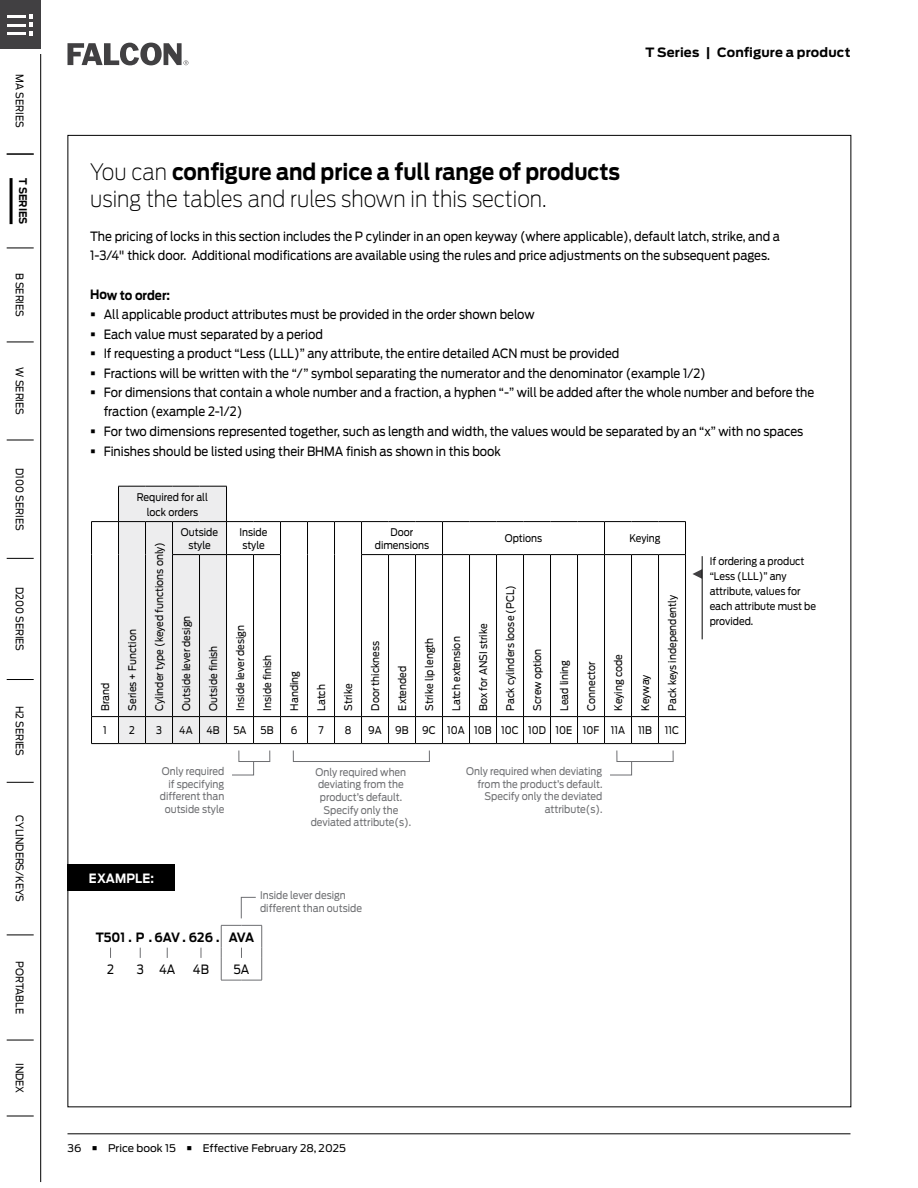
<style>
.page{position:relative;width:918px;height:1188px;background:#fff}
.page>*{position:absolute;margin:0;border:0;box-sizing:border-box;transform-origin:0 0}
.t1{font:200 22.5px/27px "Antenna";color:#000;scale:.9 1}
.t2{font:12.75px/19.5px "Antenna";color:#000;scale:.9 1}
.t3{font:700 12.75px "Antenna";color:#000;scale:.9 1}
.t4{font:700 12.75px "Antenna";color:#000}
.t5{font:700 12.75px "Antenna";letter-spacing:.015em;color:#fff;scale:.9 1}
.t6{font:10.5px/15px "Antenna";color:#000;text-align:center;scale:.9 1}
.t7{font:10.5px/12.6px "Antenna";color:#6d6e71;text-align:right;scale:.9 1}
.t8{font:10.5px "Antenna";color:#000}
.t9{font:700 10.5px "Antenna";color:#000;scale:.9 1}
.s1{font-weight:700}
</style>
<div class="page">
<hr style="left:68px;top:1134px;width:782px;height:1px;background:#000">
<svg style="left:68px;top:43px;width:120px;height:22px"></svg>
<svg style="left:221px;top:925px;width:41px;height:56px"></svg>
<svg style="left:241px;top:897px;width:15px;height:22px"></svg>
<svg style="left:692px;top:569px;width:10px;height:10px"></svg>
<hr style="left:702px;top:556px;width:1px;height:83px;background:#000">
<div style="left:293px;top:750px;width:137px;height:12px;border:1px solid #6d6e71"></div>
<svg style="left:91px;top:486px;width:595px;height:258px"></svg>
<svg style="left:610px;top:761px;width:22px;height:14px"></svg>
<div style="left:617px;top:750px;width:56px;height:12px;border:1px solid #6d6e71"></div>
<svg style="left:232px;top:761px;width:22px;height:14px"></svg>
<div style="left:239px;top:750px;width:31px;height:12px;border:1px solid #6d6e71"></div>
<div style="left:68px;top:864px;width:108px;height:27px;background:#000"></div>
<div style="left:0;top:0;width:40px;height:48px;background:#414042"></div>
<svg style="left:7px;top:14px;width:26px;height:21px"></svg>
<hr style="left:40px;top:54px;width:1px;height:1128px;background:#000">
<hr style="left:10px;top:178px;width:3px;height:46px;background:#000">
<svg style="left:7px;top:248px;width:27px;height:1px"></svg>
<svg style="left:7px;top:342px;width:27px;height:1px"></svg>
<svg style="left:7px;top:558px;width:27px;height:1px"></svg>
<svg style="left:7px;top:440px;width:27px;height:1px"></svg>
<svg style="left:7px;top:679px;width:27px;height:1px"></svg>
<svg style="left:7px;top:782px;width:27px;height:1px"></svg>
<svg style="left:7px;top:935px;width:27px;height:1px"></svg>
<svg style="left:7px;top:1040px;width:27px;height:1px"></svg>
<svg style="left:7px;top:1116px;width:27px;height:1px"></svg>
<svg style="left:7px;top:154px;width:27px;height:1px"></svg>
<p class="t6" style="left:27px;top:74px;width:61px;rotate:90deg">MA SERIES</p>
<p class="t9" style="left:30px;top:178px;width:53px;rotate:90deg">T SERIES</p>
<p class="t6" style="left:27px;top:273px;width:51px;rotate:90deg">B SERIES</p>
<p class="t6" style="left:27px;top:367px;width:54px;rotate:90deg">W SERIES</p>
<p class="t6" style="left:27px;top:468px;width:71px;rotate:90deg">D100 SERIES</p>
<p class="t6" style="left:27px;top:587px;width:73px;rotate:90deg">D200 SERIES</p>
<p class="t6" style="left:27px;top:706px;width:58px;rotate:90deg">H2 SERIES</p>
<p class="t6" style="left:27px;top:815px;width:98px;rotate:90deg">CYLINDERS/KEYS</p>
<p class="t6" style="left:27px;top:961px;width:60px;rotate:90deg">PORTABLE</p>
<p class="t6" style="left:27px;top:1063px;width:35px;rotate:90deg">INDEX</p>
<p class="t4" style="left:646px;top:44px;width:206px">T Series | Configure a product</p>
<h1 class="t1" style="left:90px;top:157px;width:590px">You can <span class="s1">configure and price a full range of products </span>using the tables and rules shown in this section.</h1>
<p class="t2" style="left:90px;top:226px;width:768px">The pricing of locks in this section includes the P cylinder in an open keyway (where applicable), default latch, strike, and a<br>1-3/4" thick door. Additional modifications are available using the rules and price adjustments on the subsequent pages.</p>
<p class="t3" style="left:90px;top:286px;width:90px">How to order:</p>
<p class="t2" style="left:104px;top:304px;width:791px">All applicable product attributes must be provided in the order shown below<br>Each value must separated by a period<br>If requesting a product “Less (LLL)” any attribute, the entire detailed ACN must be provided<br>Fractions will be written with the “/” symbol separating the numerator and the denominator (example 1/2)<br>For dimensions that contain a whole number and a fraction, a hyphen “-” will be added after the whole number and before the fraction (example 2-1/2)<br>For two dimensions represented together, such as length and width, the values would be separated by an “x” with no spaces Finishes should be listed using their BHMA finish as shown in this book</p>
<p class="t6" style="left:98px;top:711px;width:33px;rotate:-90deg">Brand</p>
<p class="t6" style="left:137px;top:489px;width:80px">Required for all lock orders</p>
<p class="t6" style="left:125px;top:711px;width:92px;rotate:-90deg">Series + Function</p>
<p class="t6" style="left:152px;top:711px;width:189px;rotate:-90deg">Cylinder type (keyed functions only)</p>
<p class="t6" style="left:181px;top:526px;width:43px;line-height:12.6px">Outside style</p>
<p class="t6" style="left:240px;top:526px;width:33px;line-height:12.6px;text-align:left">Inside style</p>
<p class="t6" style="left:179px;top:711px;width:107px;rotate:-90deg">Outside lever design</p>
<p class="t6" style="left:206px;top:711px;width:73px;rotate:-90deg">Outside finish</p>
<p class="t6" style="left:233px;top:711px;width:97px;rotate:-90deg">Inside lever design</p>
<p class="t6" style="left:260px;top:711px;width:63px;rotate:-90deg">Inside finish</p>
<p class="t6" style="left:287px;top:711px;width:46px;rotate:-90deg">Handing</p>
<p class="t6" style="left:314px;top:711px;width:31px;rotate:-90deg">Latch</p>
<p class="t6" style="left:341px;top:711px;width:32px;rotate:-90deg">Strike</p>
<p class="t6" style="left:375px;top:526px;width:62px;line-height:12.6px">Door dimensions</p>
<p class="t6" style="left:505px;top:531px;width:43px">Options</p>
<p class="t6" style="left:629px;top:531px;width:36px">Keying</p>
<p class="t6" style="left:368px;top:711px;width:79px;rotate:-90deg">Door thickness</p>
<p class="t6" style="left:395px;top:711px;width:51px;rotate:-90deg">Extended</p>
<p class="t6" style="left:422px;top:711px;width:82px;rotate:-90deg">Strike lip length</p>
<p class="t6" style="left:449px;top:711px;width:84px;rotate:-90deg">Latch extension</p>
<p class="t6" style="left:476px;top:711px;width:98px;rotate:-90deg">Box for ANSI strike</p>
<p class="t6" style="left:503px;top:711px;width:141px;rotate:-90deg">Pack cylinders loose (PCL)</p>
<p class="t6" style="left:530px;top:711px;width:70px;rotate:-90deg">Screw option</p>
<p class="t6" style="left:557px;top:711px;width:58px;rotate:-90deg">Lead lining</p>
<p class="t6" style="left:584px;top:711px;width:56px;rotate:-90deg">Connector</p>
<p class="t6" style="left:611px;top:711px;width:64px;rotate:-90deg">Keying code</p>
<p class="t6" style="left:638px;top:711px;width:42px;rotate:-90deg">Keyway</p>
<p class="t6" style="left:665px;top:711px;width:130px;rotate:-90deg">Pack keys independently</p>
<p class="t6" style="left:103px;top:723px;width:6px">1</p>
<p class="t6" style="left:129px;top:723px;width:8px">2</p>
<p class="t6" style="left:156px;top:723px;width:8px">3</p>
<p class="t6" style="left:179px;top:723px;width:16px">4A</p>
<p class="t6" style="left:206px;top:723px;width:16px">4B</p>
<p class="t6" style="left:233px;top:723px;width:16px">5A</p>
<p class="t6" style="left:261px;top:723px;width:16px">5B</p>
<p class="t6" style="left:291px;top:723px;width:9px">6</p>
<p class="t6" style="left:318px;top:723px;width:7px">7</p>
<p class="t6" style="left:345px;top:723px;width:9px">8</p>
<p class="t6" style="left:368px;top:723px;width:17px">9A</p>
<p class="t6" style="left:395px;top:723px;width:16px">9B</p>
<p class="t6" style="left:422px;top:723px;width:287px">9C 10A 10B 10C 10D 10E 10F 11A 11B 11C</p>
<p class="t7" style="left:466px;top:765px;width:153px">Only required when deviating from the product’s default.<br>Specify only the deviated attribute(s).</p>
<p class="t7" style="left:160px;top:765px;width:73px">Only required if specifying different than outside style</p>
<p class="t7" style="left:311px;top:766px;width:113px;text-align:center">Only required when deviating from the product’s default.<br>Specify only the deviated attribute(s).</p>
<p class="t5" style="left:89px;top:869px;width:74px">EXAMPLE:</p>
<p class="t7" style="left:260px;top:889px;width:115px;text-align:left">Inside lever design different than outside</p>
<p class="t3" style="left:96px;top:928px;width:178px">T501 . P . 6AV . 626 . AVA</p>
<p class="t2" style="left:107px;top:959px;width:9px">2</p>
<p class="t2" style="left:137px;top:959px;width:44px">3 4A</p>
<p class="t2" style="left:193px;top:959px;width:19px">4B</p>
<p class="t2" style="left:234px;top:959px;width:19px">5A</p>
<p class="t6" style="left:710px;top:553px;width:120px;text-align:left">If ordering a product “Less (LLL)” any attribute, values for each attribute must be provided.</p>
<p class="t8" style="left:68px;top:1141px;width:280px">36 ○ Price book 15 ○ Effective February 28, 2025</p>
</div>
